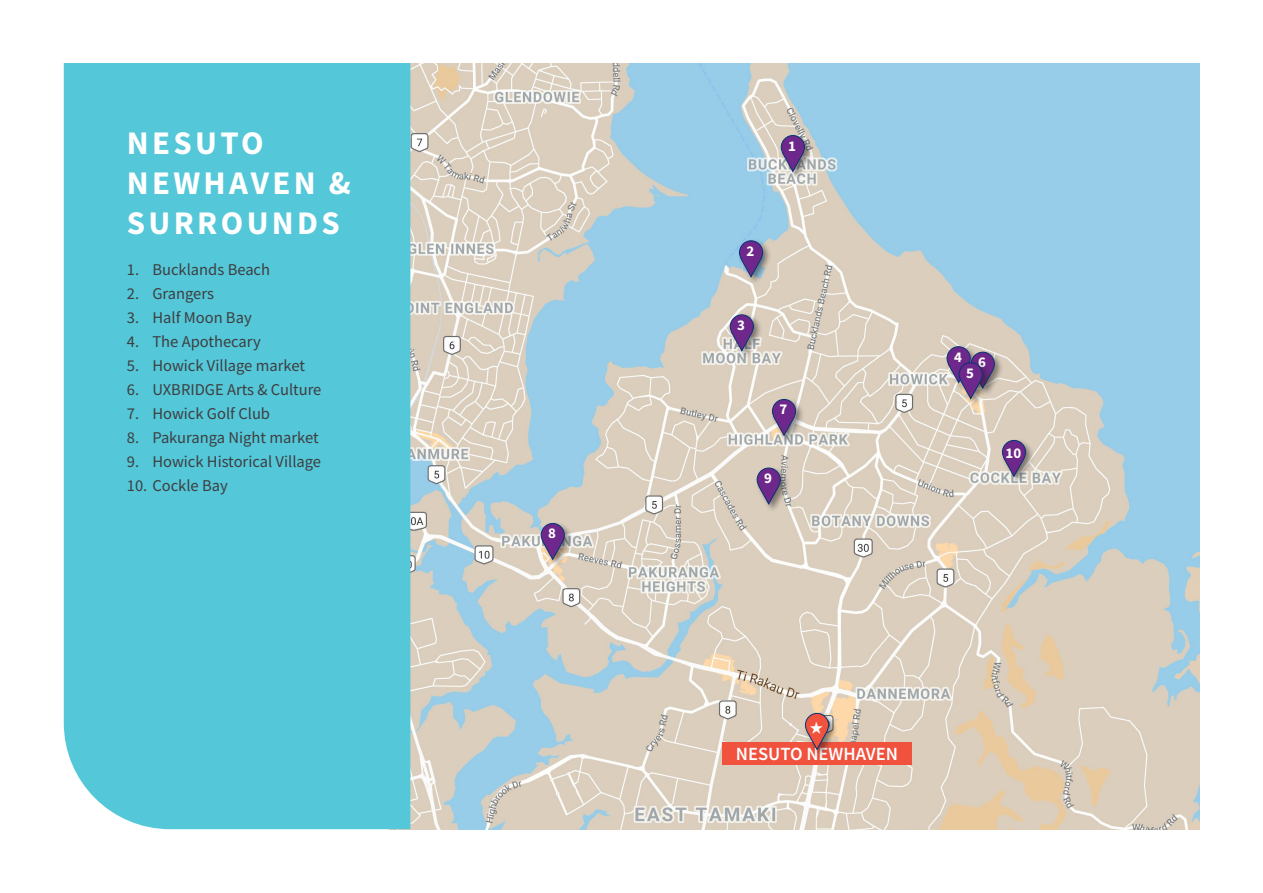
<style>
.page{position:relative;width:1263px;height:893px;background:#fff}
.page>*{position:absolute;margin:0;border:0;box-sizing:border-box;transform-origin:0 0}
.Orange_Header{font:700 33px/39.6px "Source Sans Pro";letter-spacing:.1em;color:#fff}
.t1{font:600 18.6px "Source Sans Pro";color:#fff}
.t2{font:16.5px "Source Sans Pro";color:#3e3e3f}
.t3{font:700 14.85px/13.4px "Source Sans Pro";color:#fff;text-align:center}
</style>
<div class="page">
<img style="left:410px;top:63px;width:789px;height:766px">
<div style="left:770px;top:397px;width:35px;height:48px;background:#231f20;opacity:.5"></div>
<svg style="left:771px;top:398px;width:25px;height:39px"></svg>
<div style="left:539px;top:521px;width:35px;height:48px;background:#231f20;opacity:.5"></div>
<svg style="left:540px;top:522px;width:25px;height:39px"></svg>
<div style="left:755px;top:466px;width:35px;height:47px;background:#231f20;opacity:.5"></div>
<svg style="left:756px;top:467px;width:25px;height:39px"></svg>
<div style="left:1000px;top:438px;width:35px;height:48px;background:#231f20;opacity:.5"></div>
<svg style="left:1001px;top:439px;width:25px;height:39px"></svg>
<div style="left:722px;top:742px;width:190px;height:23px;background:#f0523e"></div>
<div style="left:803px;top:711px;width:35px;height:48px;background:#231f20;opacity:.5"></div>
<div style="left:779px;top:133px;width:35px;height:48px;background:#231f20;opacity:.5"></div>
<svg style="left:780px;top:135px;width:25px;height:38px"></svg>
<div style="left:737px;top:239px;width:35px;height:47px;background:#231f20;opacity:.5"></div>
<svg style="left:738px;top:240px;width:26px;height:39px"></svg>
<div style="left:728px;top:313px;width:35px;height:47px;background:#231f20;opacity:.5"></div>
<svg style="left:729px;top:314px;width:25px;height:39px"></svg>
<div style="left:945px;top:344px;width:35px;height:48px;background:#231f20;opacity:.5"></div>
<div style="left:969px;top:350px;width:35px;height:47px;background:#231f20;opacity:.5"></div>
<div style="left:957px;top:360px;width:35px;height:48px;background:#231f20;opacity:.5"></div>
<svg style="left:946px;top:346px;width:49px;height:54px;background:#8e6c99"></svg>
<div style="left:64px;top:63px;width:346px;height:766px;background:#54c7d9"></div>
<svg style="left:804px;top:712px;width:25px;height:39px"></svg>
<p class="Orange_Header" style="left:127px;top:123px;width:226px">NESUTO<br>NEWHAVEN &amp;<br>SURROUNDS</p>
<p class="t2" style="left:127px;top:259px;width:145px">1. Bucklands Beach</p>
<p class="t2" style="left:127px;top:283px;width:89px">2. Grangers</p>
<p class="t2" style="left:127px;top:307px;width:126px">3. Half Moon Bay</p>
<p class="t2" style="left:127px;top:331px;width:135px">4. The Apothecary</p>
<p class="t2" style="left:127px;top:355px;width:180px">5. Howick Village market</p>
<p class="t2" style="left:127px;top:379px;width:196px">6. UXBRIDGE Arts &amp; Culture</p>
<p class="t2" style="left:127px;top:403px;width:145px">7. Howick Golf Club</p>
<p class="t2" style="left:127px;top:427px;width:193px">8. Pakuranga Night market</p>
<p class="t2" style="left:127px;top:451px;width:196px">9. Howick Historical Village</p>
<p class="t2" style="left:127px;top:475px;width:102px">10. Cockle Bay</p>
<p class="t3" style="left:548px;top:527px;width:9px">8</p>
<p class="t3" style="left:788px;top:139px;width:9px">1</p>
<p class="t3" style="left:746px;top:244px;width:9px">2</p>
<p class="t3" style="left:737px;top:318px;width:9px">3</p>
<p class="t3" style="left:779px;top:403px;width:9px">7</p>
<p class="t3" style="left:764px;top:471px;width:9px">9</p>
<p class="t3" style="left:954px;top:353px;width:34px">4 6<br>5</p>
<p class="t3" style="left:1005px;top:447px;width:17px">10</p>
<p class="t1" style="left:736px;top:742px;width:164px">NESUTO NEWHAVEN</p>
</div>
